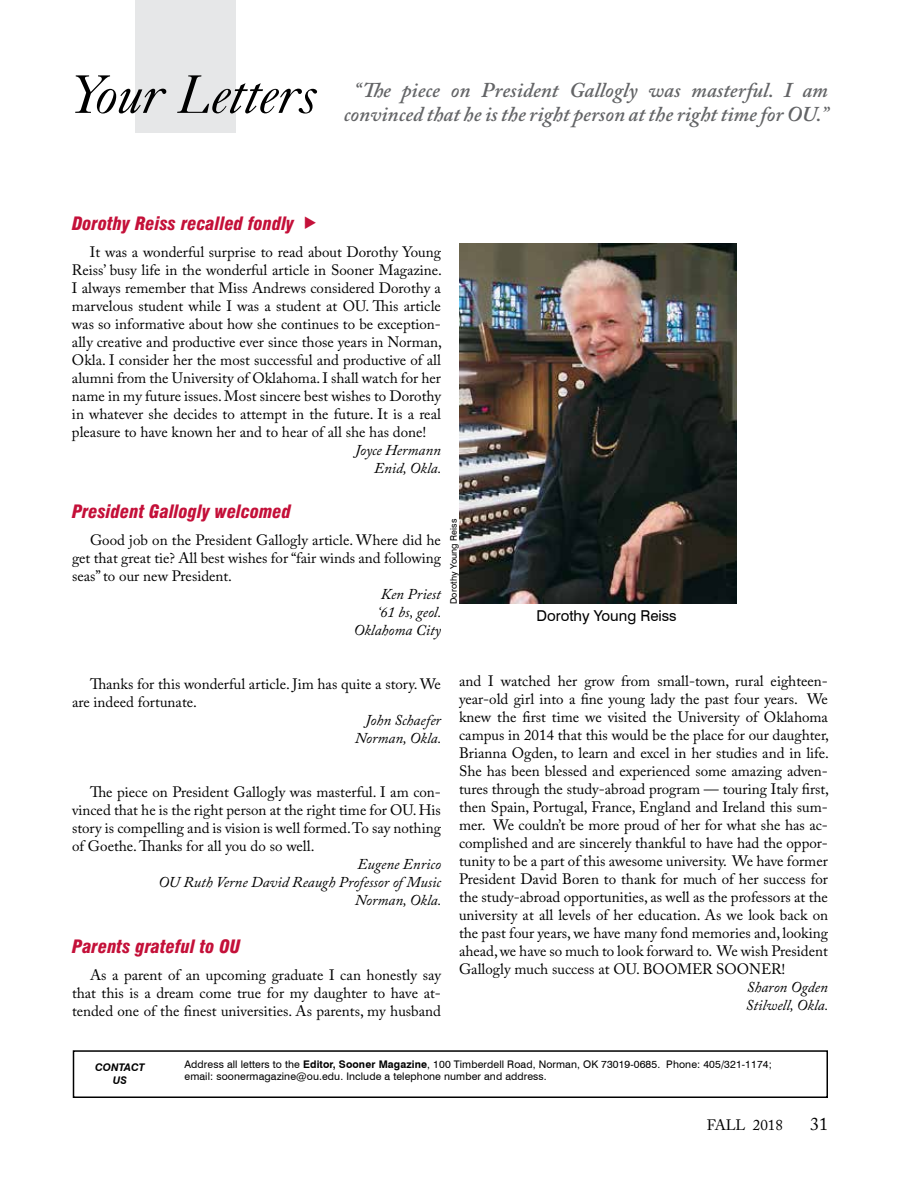
<style>
.page{position:relative;width:918px;height:1188px;background:#fff}
.page>*{position:absolute;margin:0;border:0;box-sizing:border-box;transform-origin:0 0}
.t1{font:italic 54px "Caslon 540 BT";color:#000}
.t2{font:italic 600 21px/24px "Adobe Caslon Pro";color:#636466;text-align:center}
.t3{font:italic 900 condensed 18px "Swiss 721 BT";color:#c41039}
.t4{font:18px "Adobe Caslon Pro";color:#000}
.t5{font:15px/18px "Adobe Caslon Pro";color:#000;text-align:justify}
.t6{font:italic 15px/18px "Adobe Caslon Pro";color:#000;text-align:right}
.t7{font:15px "Swiss 721 BT";color:#000}
.t8{font:10.5px/12.8px "Swiss 721 BT";letter-spacing:.01em;color:#000}
.t9{font:italic 700 10.5px/13.5px "Swiss 721 BT";color:#000;text-align:center}
.t10{font:9px "Swiss 721 BT";letter-spacing:.005em;color:#000}
.s1{font-weight:700}
</style>
<div class="page">
<div style="left:73px;top:1050px;width:755px;height:48px;border:2px solid #000"></div>
<div style="left:135px;top:0;width:101px;height:133px;background:#e6e7e8"></div>
<img style="left:459px;top:243px;width:277px;height:361px">
<h1 class="t1" style="left:72px;top:61px;width:246px">Your Letters</h1>
<h2 class="t2" style="left:344px;top:77px;width:486px">“The piece on President Gallogly was masterful. I am convinced that he is the right person at the right time for OU.”</h2>
<p class="t3" style="left:72px;top:212px;width:247px">Dorothy Reiss recalled fondly ◆</p>
<p class="t5" style="left:72px;top:243px;width:372px;text-indent:18px">It was a wonderful surprise to read about Dorothy Young Reiss’ busy life in the wonderful article in Sooner Magazine.<br>I always remember that Miss Andrews considered Dorothy a marvelous student while I was a student at OU. This article was so informative about how she continues to be exception&shy;ally creative and productive ever since those years in Norman, Okla. I consider her the most successful and productive of all alumni from the University of Oklahoma. I shall watch for her name in my future issues. Most sincere best wishes to Dorothy in whatever she decides to attempt in the future. It is a real pleasure to have known her and to hear of all she has done!</p>
<p class="t6" style="left:355px;top:441px;width:88px">Joyce Hermann<br>Enid, Okla.</p>
<p class="t3" style="left:72px;top:500px;width:221px">President Gallogly welcomed</p>
<p class="t5" style="left:72px;top:531px;width:371px;text-indent:18px">Good job on the President Gallogly article. Where did he get that great tie? All best wishes for “fair winds and following seas” to our new President.</p>
<p class="t6" style="left:354px;top:585px;width:89px">Ken Priest<br>‘61 bs, geol.<br>Oklahoma City</p>
<p class="t5" style="left:72px;top:675px;width:371px;text-indent:18px">Thanks for this wonderful article. Jim has quite a story. We are indeed fortunate.</p>
<p class="t6" style="left:355px;top:711px;width:88px">John Schaefer<br>Norman, Okla.</p>
<p class="t5" style="left:72px;top:783px;width:370px;text-indent:18px">The piece on President Gallogly was masterful. I am con&shy;vinced that he is the right person at the right time for OU. His story is compelling and is vision is well formed. To say nothing of Goethe. Thanks for all you do so well.</p>
<p class="t6" style="left:159px;top:855px;width:284px">Eugene Enrico<br>OU Ruth Verne David Reaugh Professor of Music<br>Norman, Okla.</p>
<p class="t3" style="left:72px;top:936px;width:170px">Parents grateful to OU</p>
<p class="t5" style="left:72px;top:966px;width:371px;text-indent:18px">As a parent of an upcoming graduate I can honestly say that this is a dream come true for my daughter to have at&shy;tended one of the finest universities. As parents, my husband</p>
<p class="t10" style="left:447px;top:604px;width:87px;rotate:-90deg">Dorothy Young Reiss</p>
<p class="t7" style="left:536px;top:605px;width:142px">Dorothy Young Reiss</p>
<p class="t5" style="left:459px;top:672px;width:372px">and I watched her grow from small-town, rural eighteen&shy;year-old girl into a fine young lady the past four years. We knew the first time we visited the University of Oklahoma campus in 2014 that this would be the place for our daughter, Brianna Ogden, to learn and excel in her studies and in life.<br>She has been blessed and experienced some amazing adven&shy;tures through the study-abroad program — touring Italy first, then Spain, Portugal, France, England and Ireland this sum&shy;mer. We couldn’t be more proud of her for what she has ac&shy;complished and are sincerely thankful to have had the oppor&shy;tunity to be a part of this awesome university. We have former President David Boren to thank for much of her success for the study-abroad opportunities, as well as the professors at the university at all levels of her education. As we look back on the past four years, we have many fond memories and, looking ahead, we have so much to look forward to. We wish President Gallogly much success at OU. BOOMER SOONER!</p>
<p class="t6" style="left:746px;top:978px;width:84px;text-align:left">Sharon Ogden<br>Stilwell, Okla.</p>
<p class="t9" style="left:95px;top:1060px;width:51px">CONTACT<br>US</p>
<p class="t8" style="left:184px;top:1057px;width:589px">Address all letters to the <span class="s1">Editor, Sooner Magazine</span>, 100 Timberdell Road, Norman, OK 73019-0685. Phone: 405/321-1174; email: soonermagazine@ou.edu. Include a telephone number and address.</p>
<p class="t5" style="left:707px;top:1116px;width:78px">FALL 2018</p>
<p class="t4" style="left:810px;top:1114px;width:19px">31</p>
</div>
